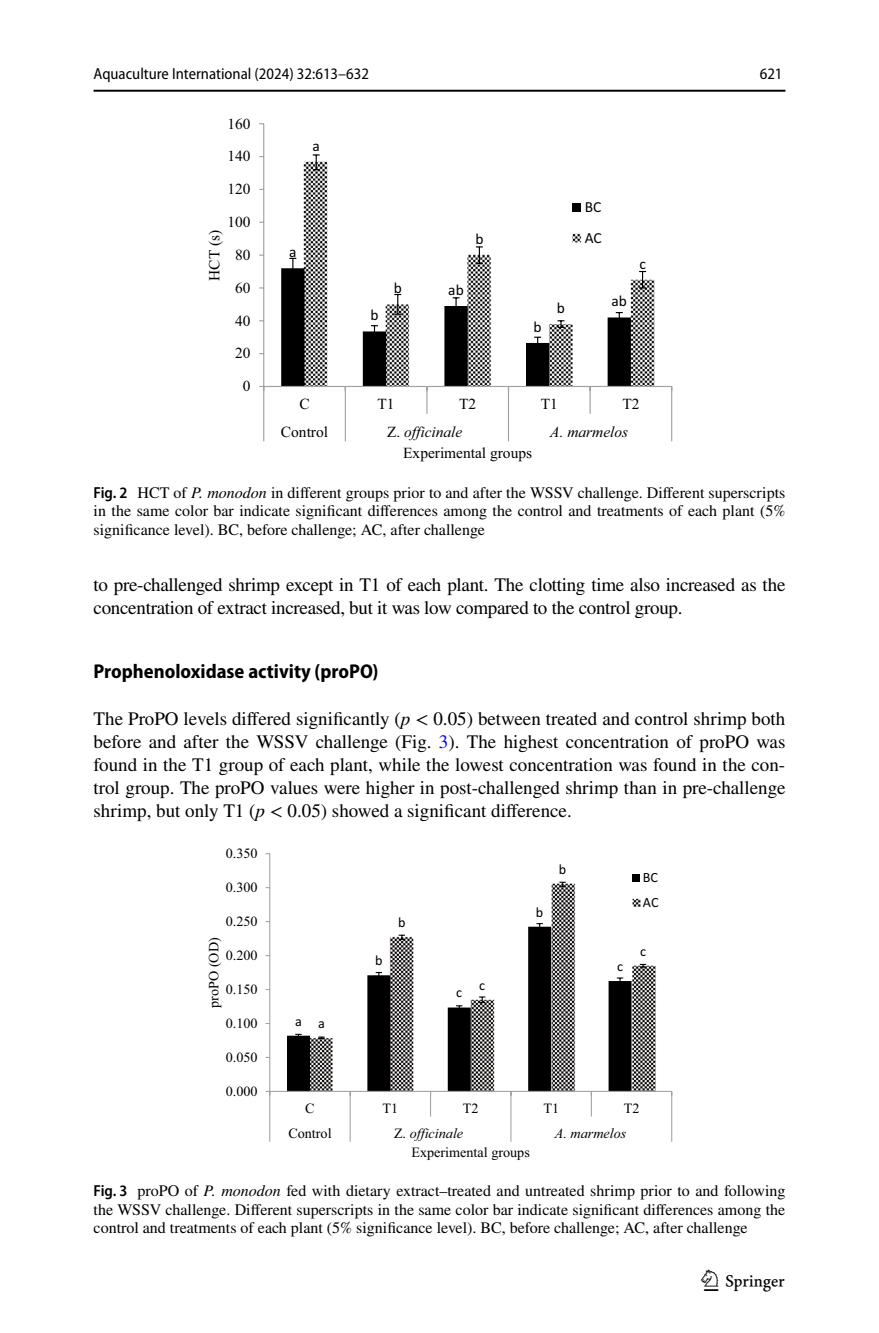
<style>
.page{position:relative;width:879px;height:1333px;background:#fff}
.page>*{position:absolute;margin:0;border:0;box-sizing:border-box;transform-origin:0 0}
.t1{font:30px "Springnew Regular 5";color:#000}
.t2{font:700 semi-condensed 20px "Myriad Pro";color:#000}
.t3{font:19px/23px "STIX";letter-spacing:-.015em;color:#000}
.t4{font:16px/18.4px "STIX";color:#000;text-align:justify}
.t5{font:semi-condensed 16px "Myriad Pro";color:#000}
.t6{font:15.4px "Times New Roman PSMT2";color:#000}
.t7{font:15.4px "Times New Roman PS Italic MT2";color:#000}
.t8{font:15.4px/31.2px "Calibri 2";color:#000}
.t9{font:14.2px "Times New Roman PSMT3";color:#000}
.t10{font:italic 14.2px "Times New Roman";color:#000}
.t11{font:14.2px/25.6px "Calibri 3";color:#000}
.s1{font-family:"Times New Roman PSMT2"}
.s2{font-family:"Myriad Pro";font-weight:600;font-stretch:semi-condensed}
.s3{font-style:italic}
.s4{color:#00f}
.s5{font-family:"Times New Roman PSMT3";font-style:normal}
</style>
<div class="page">
<hr style="left:94px;top:90px;width:691px;height:2px;background:#000">
<img style="left:264px;top:124px;width:391px;height:262px">
<svg style="left:313px;top:154px;width:7px;height:16px"></svg>
<svg style="left:639px;top:271px;width:7px;height:17px"></svg>
<hr style="left:263px;top:124px;width:1px;height:262px;background:#a1a2a2">
<hr style="left:264px;top:386px;width:408px;height:1px;background:#a1a2a2">
<svg style="left:259px;top:386px;width:5px;height:55px"></svg>
<svg style="left:281px;top:246px;width:350px;height:195px"></svg>
<svg style="left:671px;top:387px;width:1px;height:54px"></svg>
<div style="left:572px;top:203px;width:9px;height:8px;background:#000"></div>
<img style="left:270px;top:854px;width:386px;height:236px">
<svg style="left:287px;top:926px;width:344px;height:164px"></svg>
<svg style="left:295px;top:1033px;width:7px;height:4px"></svg>
<svg style="left:376px;top:972px;width:6px;height:6px"></svg>
<svg style="left:456px;top:1005px;width:6px;height:4px"></svg>
<svg style="left:536px;top:923px;width:7px;height:7px"></svg>
<svg style="left:617px;top:977px;width:6px;height:7px"></svg>
<svg style="left:318px;top:1036px;width:7px;height:2px"></svg>
<svg style="left:399px;top:934px;width:6px;height:5px"></svg>
<svg style="left:479px;top:996px;width:6px;height:6px"></svg>
<svg style="left:559px;top:881px;width:7px;height:5px"></svg>
<svg style="left:640px;top:963px;width:6px;height:4px"></svg>
<hr style="left:269px;top:853px;width:1px;height:238px;background:#a1a2a2">
<hr style="left:270px;top:1090px;width:402px;height:1px;background:#a1a2a2">
<svg style="left:430px;top:1091px;width:1px;height:25px"></svg>
<svg style="left:591px;top:1091px;width:1px;height:25px"></svg>
<svg style="left:265px;top:1090px;width:5px;height:51px"></svg>
<svg style="left:350px;top:1091px;width:1px;height:50px"></svg>
<svg style="left:510px;top:1091px;width:1px;height:50px"></svg>
<svg style="left:671px;top:1091px;width:1px;height:50px"></svg>
<div style="left:632px;top:873px;width:7px;height:8px;background:#000"></div>
<p class="t5" style="left:94px;top:65px;width:277px">Aquaculture International (2024) 32:613–632</p>
<p class="t5" style="left:760px;top:65px;width:24px">621</p>
<p class="t6" style="left:227px;top:113px;width:25px">160</p>
<p class="t6" style="left:227px;top:146px;width:25px">140</p>
<p class="t6" style="left:227px;top:179px;width:25px">120</p>
<p class="t6" style="left:227px;top:212px;width:25px">100</p>
<p class="t6" style="left:204px;top:281px;width:52px;rotate:-90deg">HCT (s)</p>
<p class="t6" style="left:235px;top:244px;width:17px">80</p>
<p class="t6" style="left:235px;top:277px;width:17px">60</p>
<p class="t6" style="left:235px;top:310px;width:17px">40</p>
<p class="t6" style="left:235px;top:343px;width:17px">20</p>
<p class="t6" style="left:243px;top:376px;width:9px">0</p>
<p class="t8" style="left:312px;top:130px;width:9px">a</p>
<p class="t8" style="left:289px;top:236px;width:9px">a</p>
<p class="t8" style="left:370px;top:299px;width:10px">b</p>
<p class="t8" style="left:394px;top:272px;width:10px">b</p>
<p class="t8" style="left:475px;top:223px;width:10px">b</p>
<p class="t8" style="left:448px;top:274px;width:17px">ab</p>
<p class="t8" style="left:533px;top:311px;width:10px">b</p>
<p class="t8" style="left:557px;top:292px;width:10px">b</p>
<p class="t8" style="left:585px;top:190px;width:19px">BC<br>AC</p>
<p class="t8" style="left:611px;top:285px;width:17px">ab</p>
<p class="t8" style="left:639px;top:247px;width:8px">c</p>
<p class="t6" style="left:299px;top:394px;width:12px">C</p>
<p class="t6" style="left:377px;top:394px;width:19px">T1</p>
<p class="t6" style="left:459px;top:394px;width:19px">T2</p>
<p class="t6" style="left:541px;top:394px;width:19px">T1</p>
<p class="t6" style="left:622px;top:394px;width:19px">T2</p>
<p class="t6" style="left:281px;top:421px;width:49px">Control</p>
<p class="t7" style="left:387px;top:421px;width:77px"><span class="s1">Z.</span> officinale</p>
<p class="t7" style="left:550px;top:421px;width:79px">A. marmelos</p>
<p class="t6" style="left:403px;top:442px;width:130px">Experimental groups</p>
<p class="t4" style="left:94px;top:484px;width:693px"><span class="s2">Fig. 2</span> HCT of <span class="s3">P. monodon</span> in different groups prior to and after the WSSV challenge. Different superscripts in the same color bar indicate significant differences among the control and treatments of each plant (5% significance level). BC, before challenge; AC, after challenge</p>
<p class="t3" style="left:94px;top:574px;width:693px">to pre-challenged shrimp except in T1 of each plant. The clotting time also increased as the concentration of extract increased, but it was low compared to the control group.</p>
<p class="t2" style="left:94px;top:659px;width:286px">Prophenoloxidase activity (proPO)</p>
<p class="t3" style="left:94px;top:708px;width:693px;text-align:justify">The ProPO levels differed significantly (<span class="s3">p</span> &lt; 0.05) between treated and control shrimp both before and after the WSSV challenge (Fig. <span class="s4">3</span>). The highest concentration of proPO was found in the T1 group of each plant, while the lowest concentration was found in the con&shy;trol group. The proPO values were higher in post-challenged shrimp than in pre-challenge shrimp, but only T1 (<span class="s3">p</span> &lt; 0.05) showed a significant difference.</p>
<p class="t9" style="left:226px;top:844px;width:33px">0.350</p>
<p class="t9" style="left:226px;top:877px;width:33px">0.300</p>
<p class="t9" style="left:226px;top:911px;width:33px">0.250</p>
<p class="t9" style="left:204px;top:1007px;width:72px;rotate:-90deg">proPO (OD)</p>
<p class="t9" style="left:226px;top:945px;width:33px">0.200</p>
<p class="t9" style="left:226px;top:979px;width:33px">0.150</p>
<p class="t9" style="left:226px;top:1013px;width:33px">0.100</p>
<p class="t9" style="left:226px;top:1047px;width:33px">0.050</p>
<p class="t9" style="left:226px;top:1081px;width:33px">0.000</p>
<p class="t11" style="left:295px;top:1007px;width:8px">a</p>
<p class="t11" style="left:318px;top:1009px;width:8px">a</p>
<p class="t11" style="left:375px;top:947px;width:9px">b</p>
<p class="t11" style="left:398px;top:909px;width:9px">b</p>
<p class="t11" style="left:456px;top:979px;width:7px">c</p>
<p class="t11" style="left:479px;top:971px;width:7px">c</p>
<p class="t11" style="left:536px;top:898px;width:9px">b</p>
<p class="t11" style="left:559px;top:856px;width:9px">b</p>
<p class="t11" style="left:617px;top:952px;width:7px">c</p>
<p class="t11" style="left:643px;top:863px;width:17px">BC<br>AC</p>
<p class="t11" style="left:640px;top:937px;width:7px">c</p>
<p class="t9" style="left:305px;top:1098px;width:11px">C</p>
<p class="t9" style="left:382px;top:1098px;width:17px">T1</p>
<p class="t9" style="left:463px;top:1098px;width:17px">T2</p>
<p class="t9" style="left:543px;top:1098px;width:17px">T1</p>
<p class="t9" style="left:624px;top:1098px;width:17px">T2</p>
<p class="t9" style="left:288px;top:1123px;width:45px">Control</p>
<p class="t10" style="left:394px;top:1123px;width:71px"><span class="s5">Z.</span> officinale</p>
<p class="t10" style="left:555px;top:1123px;width:73px">A. marmelos</p>
<p class="t9" style="left:411px;top:1142px;width:120px">Experimental groups</p>
<p class="t4" style="left:94px;top:1182px;width:693px"><span class="s2">Fig. 3</span> proPO of <span class="s3">P. monodon</span> fed with dietary extract–treated and untreated shrimp prior to and following the WSSV challenge. Different superscripts in the same color bar indicate significant differences among the control and treatments of each plant (5% significance level). BC, before challenge; AC, after challenge</p>
<h1 class="t1" style="left:704px;top:1269px;width:83px">1 3</h1>
</div>
